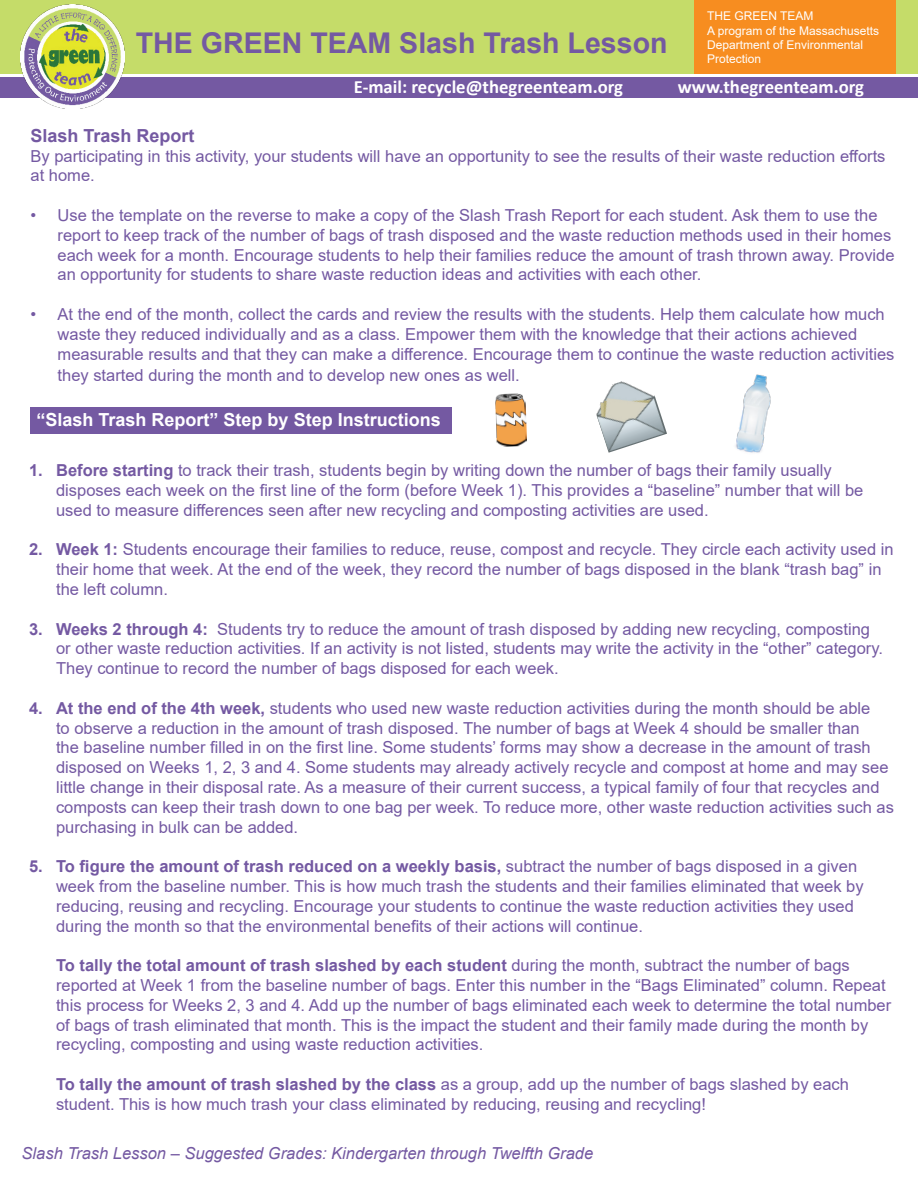
<style>
.page{position:relative;width:918px;height:1188px;background:#fff}
.page>*{position:absolute;margin:0;border:0;box-sizing:border-box;transform-origin:0 0}
.t1{font:700 28.5px "Arial";color:#7459a2}
.t2{font:700 18.75px "Calibri";color:#fff}
.t3{font:700 18px "Arial";color:#fff}
.t4{font:700 18px "Arial";color:#7459a2}
.t5{font:16.5px/19.8px "Arial";color:#7459a2}
.t6{font:italic 16.5px "Arial";color:#7459a2}
.t7{font:12px/14.4px "Arial";color:#fff}
.s1{font-weight:700}
</style>
<div class="page">
<div style="left:0;top:0;width:918px;height:73px;background:#c5dc69"></div>
<div style="left:0;top:77px;width:918px;height:21px;background:#7459a2"></div>
<img style="left:20px;top:5px;width:104px;height:104px">
<div style="left:694px;top:0;width:202px;height:73px;background:#f78d20"></div>
<div style="left:31px;top:407px;width:421px;height:27px;background:#7459a2"></div>
<img style="left:495px;top:393px;width:32px;height:54px">
<img style="left:596px;top:381px;width:71px;height:72px">
<img style="left:735px;top:374px;width:36px;height:79px">
<h1 class="t1" style="left:136px;top:23px;width:533px">THE GREEN TEAM Slash Trash Lesson</h1>
<p class="t7" style="left:707px;top:9px;width:174px">THE GREEN TEAM<br>A program of the Massachusetts<br>Department of Environmental<br>Protection</p>
<p class="t2" style="left:354px;top:73px;width:271px">E-mail: recycle@thegreenteam.org</p>
<p class="t2" style="left:678px;top:73px;width:188px">www.thegreenteam.org</p>
<p class="t4" style="left:31px;top:123px;width:166px">Slash Trash Report</p>
<p class="t5" style="left:31px;top:146px;width:856px">By participating in this activity, your students will have an opportunity to see the results of their waste reduction efforts at home.</p>
<p class="t5" style="left:58px;top:205px;width:839px;text-indent:-27px">• Use the template on the reverse to make a copy of the Slash Trash Report for each student. Ask them to use the report to keep track of the number of bags of trash disposed and the waste reduction methods used in their homes each week for a month. Encourage students to help their families reduce the amount of trash thrown away. Provide an opportunity for students to share waste reduction ideas and activities with each other.</p>
<p class="t5" style="left:58px;top:304px;width:838px;text-indent:-27px">• At the end of the month, collect the cards and review the results with the students. Help them calculate how much waste they reduced individually and as a class. Empower them with the knowledge that their actions achieved measurable results and that they can make a difference. Encourage them to continue the waste reduction activities</p>
<p class="t5" style="left:58px;top:365px;width:464px">they started during the month and to develop new ones as well.</p>
<p class="t3" style="left:37px;top:407px;width:406px">“Slash Trash Report” Step by Step Instructions</p>
<p class="t5" style="left:56px;top:460px;width:809px;text-indent:-27px"><span class="s1">1. Before starting</span> to track their trash, students begin by writing down the number of bags their family usually disposes each week on the first line of the form (before Week 1). This provides a “baseline” number that will be used to measure differences seen after new recycling and composting activities are used.</p>
<p class="t5" style="left:56px;top:540px;width:839px;text-indent:-27px"><span class="s1">2. Week 1:</span> Students encourage their families to reduce, reuse, compost and recycle. They circle each activity used in their home that week. At the end of the week, they record the number of bags disposed in the blank “trash bag” in the left column.</p>
<p class="t5" style="left:56px;top:619px;width:828px;text-indent:-27px"><span class="s1">3. Weeks 2 through 4:</span> Students try to reduce the amount of trash disposed by adding new recycling, composting or other waste reduction activities. If an activity is not listed, students may write the activity in the “other” category.<br>They continue to record the number of bags disposed for each week.</p>
<p class="t5" style="left:56px;top:698px;width:839px;text-indent:-27px"><span class="s1">4. At the end of the 4th week,</span> students who used new waste reduction activities during the month should be able<br>to observe a reduction in the amount of trash disposed. The number of bags at Week 4 should be smaller than<br>the baseline number filled in on the first line. Some students’ forms may show a decrease in the amount of trash disposed on Weeks 1, 2, 3 and 4. Some students may already actively recycle and compost at home and may see little change in their disposal rate. As a measure of their current success, a typical family of four that recycles and composts can keep their trash down to one bag per week. To reduce more, other waste reduction activities such as purchasing in bulk can be added.</p>
<p class="t5" style="left:56px;top:856px;width:809px;text-indent:-27px"><span class="s1">5. To figure the amount of trash reduced on a weekly basis,</span> subtract the number of bags disposed in a given week from the baseline number. This is how much trash the students and their families eliminated that week by reducing, reusing and recycling. Encourage your students to continue the waste reduction activities they used during the month so that the environmental benefits of their actions will continue.</p>
<p class="t5" style="left:56px;top:955px;width:837px"><span class="s1">To tally the total amount of trash slashed by each student</span> during the month, subtract the number of bags reported at Week 1 from the baseline number of bags. Enter this number in the “Bags Eliminated” column. Repeat this process for Weeks 2, 3 and 4. Add up the number of bags eliminated each week to determine the total number of bags of trash eliminated that month. This is the impact the student and their family made during the month by recycling, composting and using waste reduction activities.</p>
<p class="t5" style="left:56px;top:1074px;width:794px"><span class="s1">To tally the amount of trash slashed by the class</span> as a group, add up the number of bags slashed by each student. This is how much trash your class eliminated by reducing, reusing and recycling!</p>
<p class="t6" style="left:22px;top:1143px;width:573px">Slash Trash Lesson – Suggested Grades: Kindergarten through Twelfth Grade</p>
</div>
